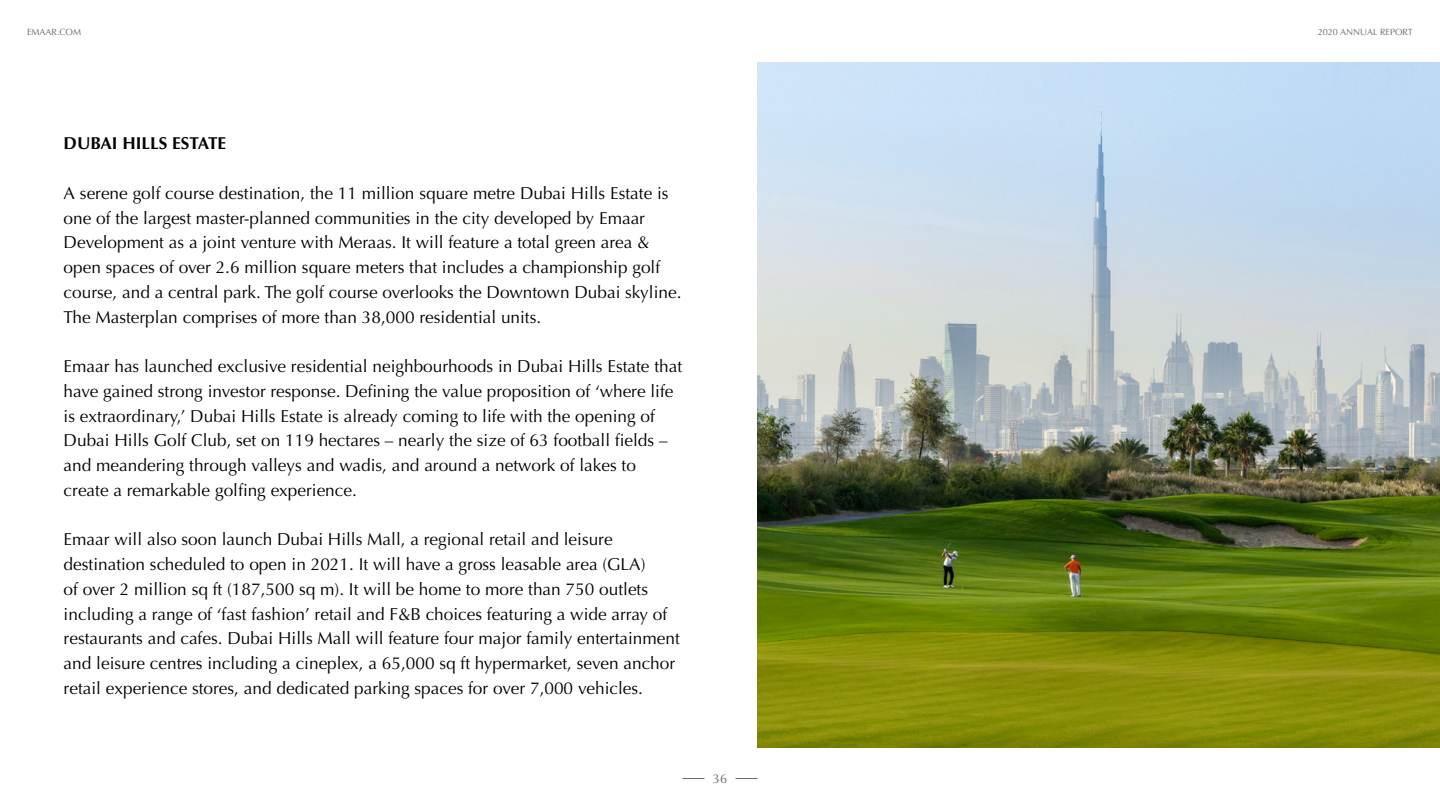
<style>
.page{position:relative;width:1440px;height:810px;background:#fff}
.page>*{position:absolute;margin:0;border:0;box-sizing:border-box;transform-origin:0 0}
.t1{font:17.25px/24.8px "Optima";color:#000}
.t2{font:700 17.25px "Optima";color:#000}
.t3{font:12.75px "Optima";color:#666}
.t4{font:9px "Optima";color:#666}
</style>
<div class="page">
<img style="left:758px;top:63px;width:682px;height:685px">
<svg style="left:736px;top:778px;width:22px;height:1px"></svg>
<svg style="left:682px;top:778px;width:22px;height:1px"></svg>
<p class="t4" style="left:27px;top:27px;width:56px">EMAAR.COM</p>
<p class="t2" style="left:64px;top:133px;width:164px">DUBAI HILLS ESTATE</p>
<p class="t1" style="left:64px;top:181px;width:619px">A serene golf course destination, the 11 million square metre Dubai Hills Estate is one of the largest master-planned communities in the city developed by Emaar Development as a joint venture with Meraas It. will feature a total green area &amp; open spaces of over 2.6 million square meters that includes a championship golf course, and a central park. The golf course overlooks the Downtown Dubai skyline.<br>The Masterplan comprises of more than 38,000 residential units.</p>
<p class="t1" style="left:64px;top:354px;width:620px">Emaar has launched exclusive residential neighbourhoods in Dubai Hills Estate that have gained strong investor response. Defining the value proposition of ‘where life is extraordinary’ , Dubai Hills Estate is already coming to life with the opening of Dubai Hills Golf Club, set on 119 hectares – nearly the size of 63 football fields – and meandering through valleys and wadis, and around a network of lakes to create a remarkable golfing experience.</p>
<p class="t1" style="left:64px;top:527px;width:618px">Emaar will also soon launch Dubai Hills Mall a, regional retail and leisure destination scheduled to open in 2021. It will have a gross leasable area (GLA(<br>of over 2 million sq ft (187,500 sq m I t.) will be home to more than 750 outlets including a range of ‘fast fashion’ retail and &amp;F B choices featuring a wide array of restaurants and cafes. Dubai Hills Mall will feature four major family entertainment and leisure centres including a cineplex a, 65,000 sq ft hypermarket, seven anchor retail experience stores, and dedicated parking spaces for over 7,000 vehicles.</p>
<p class="t3" style="left:713px;top:771px;width:16px">36</p>
<p class="t4" style="left:1318px;top:27px;width:97px">2020 ANNUAL REPORT</p>
</div>
